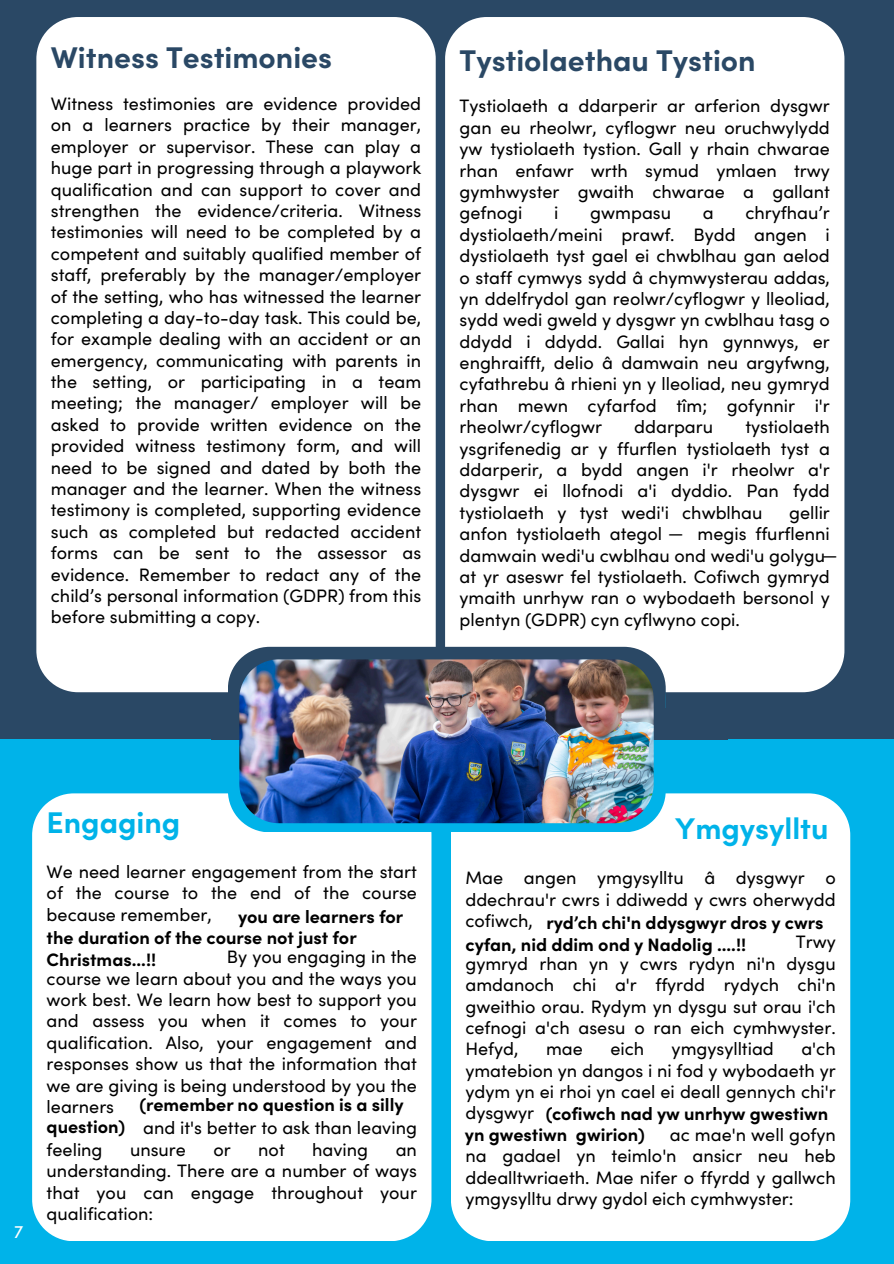
<style>
.page{position:relative;width:894px;height:1264px;background:#fff}
.page>*{position:absolute;margin:0;border:0;box-sizing:border-box;transform-origin:0 0}
.t1{font:700 30px "Sofia Pro";color:#2a4865}
.t2{font:700 30px "Sofia Pro";color:#00b3e9}
.t3{font:18px/21.3px "Sofia Pro";color:#000;text-align:justify}
.t4{font:700 18px "Sofia Pro";color:#000}
.t5{font:18px "Sofia Pro";color:#fff}
.s1{font-family:"Noto Sans"}
</style>
<div class="page">
<div style="left:0;top:0;width:893px;height:1263px;background:#2a4865"></div>
<div style="left:0;top:739px;width:893px;height:524px;background:#00b3e9"></div>
<div style="left:451px;top:793px;width:399px;height:447px;background:#fff"></div>
<div style="left:32px;top:793px;width:399px;height:447px;background:#fff"></div>
<div style="left:445px;top:17px;width:399px;height:675px;background:#fff"></div>
<div style="left:36px;top:17px;width:399px;height:675px;background:#fff"></div>
<svg style="left:228px;top:752px;width:437px;height:80px"></svg>
<svg style="left:228px;top:647px;width:437px;height:105px"></svg>
<div style="left:212px;top:707px;width:515px;height:32px;background:#2a4865"></div>
<img style="left:239px;top:659px;width:414px;height:164px">
<h1 class="t1" style="left:51px;top:38px;width:282px">Witness Testimonies</h1>
<p class="t3" style="left:51px;top:93px;width:372px">Witness testimonies are evidence provided on a learners practice by their manager, employer or supervisor. These can play a huge part in progressing through a playwork qualification and can support to cover and strengthen the evidence/criteria. Witness testimonies will need to be completed by a competent and suitably qualified member of staff, preferably by the manager/employer of the setting, who has witnessed the learner completing a day-to-day task. This could be, for example dealing with an accident or an emergency, communicating with parents in the setting, or participating in a team meeting; the manager/ employer will be asked to provide written evidence on the provided witness testimony form, and will need to be signed and dated by both the manager and the learner. When the witness testimony is completed, supporting evidence such as completed but redacted accident forms can be sent to the assessor as evidence. Remember to redact any of the child’s personal information (GDPR) from this before submitting a copy.</p>
<h1 class="t1" style="left:459px;top:40px;width:297px">Tystiolaethau Tystion</h1>
<p class="t3" style="left:459px;top:95px;width:372px">Tystiolaeth a ddarperir ar arferion dysgwr gan eu rheolwr, cyflogwr neu oruchwylydd yw tystiolaeth tystion. Gall y rhain chwarae rhan enfawr wrth symud ymlaen trwy gymhwyster gwaith chwarae a gallant gefnogi</p>
<p class="t3" style="left:459px;top:202px;width:372px;text-indent:286px">chryfhau’r dystiolaeth/meini prawf. Bydd angen i dystiolaeth tyst gael ei chwblhau gan aelod o staff cymwys sydd â chymwysterau addas, yn ddelfrydol gan reolwr/cyflogwr y lleoliad, sydd wedi gweld y dysgwr yn cwblhau tasg o ddydd i ddydd. Gallai hyn gynnwys, er enghraifft, delio â damwain neu argyfwng, cyfathrebu â rhieni yn y lleoliad, neu gymryd rhan mewn cyfarfod tîm; gofynnir i'r rheolwr/cyflogwr</p>
<p class="t3" style="left:554px;top:202px;width:6px">i</p>
<p class="t3" style="left:590px;top:202px;width:82px">gwmpasu</p>
<p class="t3" style="left:702px;top:202px;width:12px">a</p>
<p class="t3" style="left:459px;top:416px;width:372px;text-indent:286px">tystiolaeth ysgrifenedig ar y ffurflen tystiolaeth tyst a ddarperir, a bydd angen i'r rheolwr a'r dysgwr ei llofnodi a'i dyddio. Pan fydd tystiolaeth y tyst wedi'i chwblhau</p>
<p class="t3" style="left:634px;top:416px;width:80px">ddarparu</p>
<p class="t3" style="left:788px;top:501px;width:42px">gellir</p>
<p class="t3" style="left:459px;top:523px;width:378px;text-align:left;text-indent:238px">megis ffurflenni damwain wedi'u cwblhau ond wedi'u golygu <span class="s1">̶ </span>at yr aseswr fel tystiolaeth. Cofiwch gymryd ymaith unrhyw ran o wybodaeth bersonol y plentyn (GDPR) cyn cyflwyno copi.</p>
<p class="t3" style="left:459px;top:523px;width:204px">anfon tystiolaeth ategol</p>
<h2 class="t5" style="left:14px;top:1219px;width:11px">7</h2>
<h1 class="t2" style="left:47px;top:802px;width:135px">Engaging</h1>
<p class="t3" style="left:47px;top:860px;width:372px">We need learner engagement from the start of the course to the end of the course because remember,</p>
<p class="t3" style="left:47px;top:946px;width:372px;text-indent:180px">By you engaging in the course we learn about you and the ways you work best. We learn how best to support you and assess you when it comes to your qualification. Also, your engagement and responses show us that the information that we are giving is being understood by you the learners</p>
<p class="t3" style="left:143px;top:1117px;width:275px">and it's better to ask than leaving</p>
<p class="t3" style="left:47px;top:1138px;width:57px">feeling</p>
<p class="t3" style="left:130px;top:1138px;width:57px">unsure</p>
<p class="t3" style="left:213px;top:1138px;width:19px">or</p>
<p class="t3" style="left:258px;top:1138px;width:28px">not</p>
<p class="t3" style="left:312px;top:1138px;width:57px">having</p>
<h2 class="t4" style="left:238px;top:904px;width:166px">you are learners for</h2>
<h2 class="t4" style="left:47px;top:926px;width:311px">the duration of the course not just for</h2>
<p class="t4" style="left:47px;top:947px;width:111px">Christmas...!!</p>
<h2 class="t4" style="left:139px;top:1093px;width:265px">(remember no question is a silly</h2>
<h2 class="t4" style="left:47px;top:1114px;width:80px">question)</h2>
<p class="t3" style="left:47px;top:1138px;width:372px;text-indent:349px">an understanding. There are a number of ways that you can engage throughout your qualification:</p>
<h1 class="t2" style="left:675px;top:808px;width:155px">Ymgysylltu</h1>
<p class="t3" style="left:465px;top:867px;width:372px">Mae angen ymgysylltu â dysgwyr o ddechrau'r cwrs i ddiwedd y cwrs oherwydd cofiwch,</p>
<p class="t3" style="left:465px;top:931px;width:372px;text-indent:330px">Trwy gymryd rhan yn y cwrs rydyn ni'n dysgu amdanoch chi a'r ffyrdd rydych chi'n gweithio orau. Rydym yn dysgu sut orau i'ch cefnogi a'ch asesu o ran eich cymhwyster.<br>Hefyd,</p>
<h2 class="t4" style="left:546px;top:911px;width:278px">ryd’ch chi'n ddysgwyr dros y cwrs</h2>
<h2 class="t4" style="left:465px;top:932px;width:282px">cyfan, nid ddim ond y Nadolig ....!!</h2>
<p class="t3" style="left:465px;top:1038px;width:372px;text-indent:336px">a'ch ymatebion yn dangos i ni fod y wybodaeth yr ydym yn ei rhoi yn cael ei deall gennych chi'r dysgwyr</p>
<p class="t3" style="left:465px;top:1123px;width:372px;text-indent:204px">ac mae'n well gofyn na gadael yn teimlo'n ansicr neu heb ddealltwriaeth. Mae nifer o ffyrdd y gallwch ymgysylltu drwy gydol eich cymhwyster:</p>
<p class="t3" style="left:546px;top:1038px;width:38px">mae</p>
<p class="t3" style="left:610px;top:1038px;width:35px">eich</p>
<p class="t3" style="left:671px;top:1038px;width:104px">ymgysylltiad</p>
<h2 class="t4" style="left:545px;top:1101px;width:284px">(cofiwch nad yw unrhyw gwestiwn</h2>
<h2 class="t4" style="left:465px;top:1123px;width:181px">yn gwestiwn gwirion)</h2>
</div>
